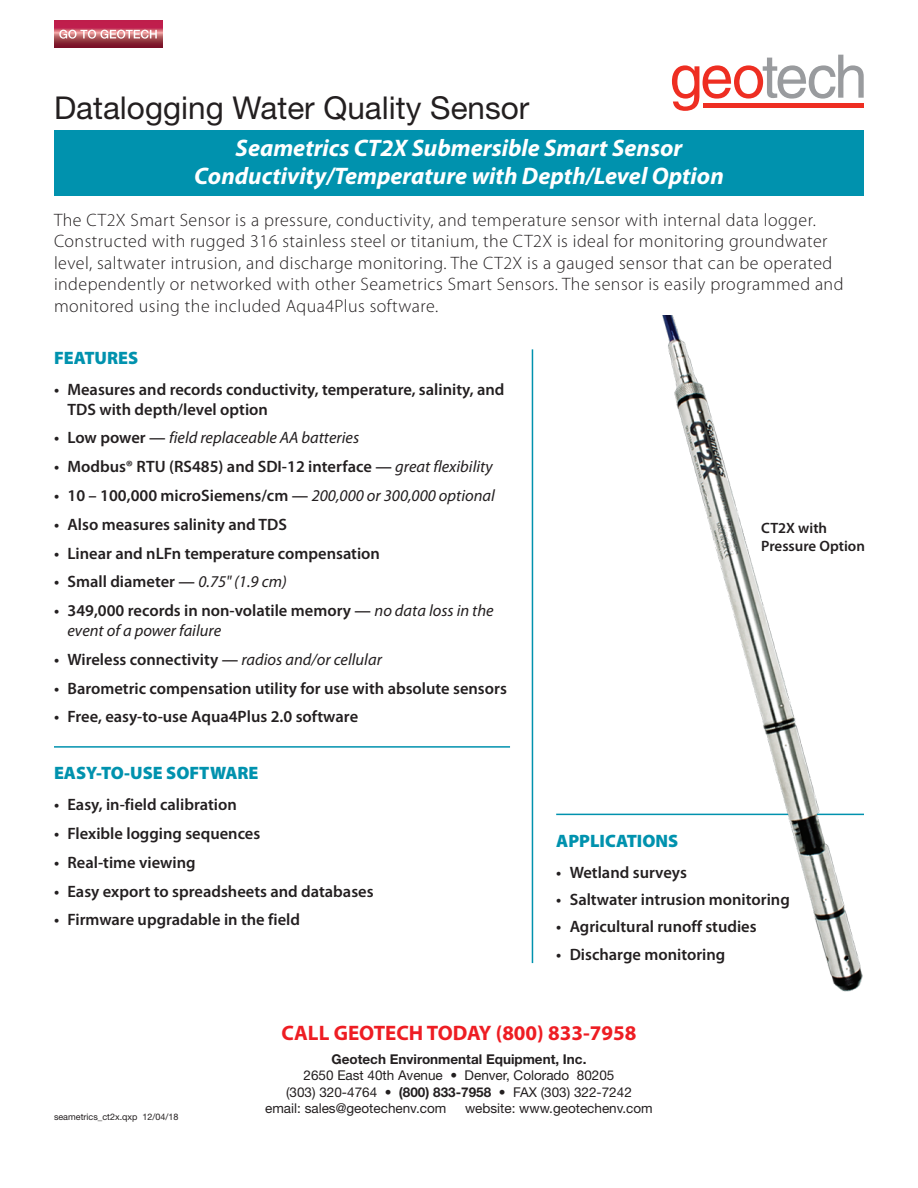
<style>
.page{position:relative;width:918px;height:1188px;background:#fff}
.page>*{position:absolute;margin:0;border:0;box-sizing:border-box;transform-origin:0 0}
.t1{font:31.5px "Helvetica Neue";color:#231f20}
.t2{font:italic 700 24px/28.8px "Myriad Pro";color:#fff;text-align:center}
.t3{font:700 21px "Myriad Pro";color:#ee1d23}
.t4{font:300 18px/21.6px "Myriad Pro";letter-spacing:.025em;color:#231f20}
.t5{font:900 18px "Myriad Pro";color:#0092ae}
.t6{font:600 16.5px/19.8px "Myriad Pro";color:#231f20}
.t7{font:italic 16.5px "Myriad Pro";color:#231f20}
.t8{font:600 15px/18px "Myriad Pro";color:#231f20}
.t9{font:13.5px "Helvetica Neue";color:#231f20}
.t10{font:700 13.5px "Helvetica Neue";color:#231f20}
.t11{font:9px "Helvetica Neue";color:#231f20}
.s1{font-weight:600;font-style:normal}
.s2{font-weight:400;font-style:italic}
.s3{font-weight:700}
</style>
<div class="page">
<hr style="left:54px;top:746px;width:456px;height:2px;background:#0092ae">
<hr style="left:556px;top:814px;width:308px;height:1px;background:#0092ae">
<hr style="left:532px;top:349px;width:1px;height:614px;background:#0092ae">
<svg style="left:672px;top:55px;width:192px;height:56px"></svg>
<div style="left:703px;top:103px;width:161px;height:5px;background:#ee2e22"></div>
<div style="left:54px;top:130px;width:810px;height:66px;background:#0092ae"></div>
<svg style="left:54px;top:21px;width:108px;height:27px;background:#a52845"></svg>
<svg style="left:59px;top:30px;width:98px;height:9px"></svg>
<img style="left:650px;top:315px;width:214px;height:677px">
<div style="left:760px;top:520px;width:117px;height:42px;background:#fff"></div>
<p class="t1" style="left:54px;top:96px;width:477px">Datalogging Water Quality Sensor</p>
<p class="t2" style="left:194px;top:133px;width:531px">Seametrics CT2X Submersible Smart Sensor<br>Conductivity/Temperature with Depth/Level Option</p>
<p class="t4" style="left:54px;top:211px;width:791px">The CT2X Smart Sensor is a pressure, conductivity, and temperature sensor with internal data logger.<br>Constructed with rugged 316 stainless steel or titanium, the CT2X is ideal for monitoring groundwater level, saltwater intrusion, and discharge monitoring. The CT2X is a gauged sensor that can be operated independently or networked with other Seametrics Smart Sensors. The sensor is easily programmed and monitored using the included Aqua4Plus software.</p>
<p class="t5" style="left:54px;top:347px;width:86px">FEATURES</p>
<p class="t6" style="left:68px;top:381px;width:439px;text-indent:-14px">• Measures and records conductivity, temperature, salinity, and<br>TDS with depth/level option</p>
<p class="t7" style="left:54px;top:432px;width:307px"><span class="s1">• Low power —</span> field replaceable AA batteries</p>
<p class="t6" style="left:54px;top:458px;width:440px">• Modbus® RTU (RS485) and SDI-12 interface — <span class="s2">great flexibility</span></p>
<p class="t6" style="left:54px;top:487px;width:442px">• 10 – 100,000 microSiemens/cm — <span class="s2">200,000 or 300,000 optional</span></p>
<p class="t6" style="left:54px;top:516px;width:235px">• Also measures salinity and TDS</p>
<p class="t6" style="left:54px;top:544px;width:328px">• Linear and nLFn temperature compensation</p>
<p class="t6" style="left:54px;top:573px;width:234px">• Small diameter — <span class="s2">0.75" (1.9 cm)</span></p>
<p class="t6" style="left:68px;top:602px;width:428px;text-indent:-14px">• 349,000 records in non-volatile memory — <span class="s2">no data loss in the event of a power failure</span></p>
<p class="t6" style="left:54px;top:651px;width:329px">• Wireless connectivity — <span class="s2">radios and/or cellular</span></p>
<p class="t6" style="left:54px;top:679px;width:454px">• Barometric compensation utility for use with absolute sensors</p>
<p class="t6" style="left:54px;top:708px;width:306px">• Free, easy-to-use Aqua4Plus 2.0 software</p>
<p class="t5" style="left:54px;top:763px;width:206px">EASY-TO-USE SOFTWARE</p>
<p class="t6" style="left:54px;top:796px;width:184px">• Easy, in-field calibration</p>
<p class="t6" style="left:54px;top:825px;width:208px">• Flexible logging sequences</p>
<p class="t6" style="left:54px;top:854px;width:143px">• Real-time viewing</p>
<p class="t6" style="left:54px;top:883px;width:321px">• Easy export to spreadsheets and databases</p>
<p class="t6" style="left:54px;top:911px;width:248px">• Firmware upgradable in the field</p>
<p class="t8" style="left:761px;top:520px;width:105px">CT2X with<br>Pressure Option</p>
<p class="t5" style="left:556px;top:830px;width:124px">APPLICATIONS</p>
<p class="t6" style="left:556px;top:864px;width:132px">• Wetland surveys</p>
<p class="t6" style="left:556px;top:891px;width:235px">• Saltwater intrusion monitoring</p>
<p class="t6" style="left:556px;top:918px;width:202px">• Agricultural runoff studies</p>
<p class="t6" style="left:556px;top:946px;width:171px">• Discharge monitoring</p>
<p class="t11" style="left:54px;top:1114px;width:126px">seametrics_ct2x.qxp 12/04/18</p>
<p class="t3" style="left:282px;top:1020px;width:356px">CALL GEOTECH TODAY (800) 833-7958</p>
<p class="t10" style="left:332px;top:1055px;width:256px">Geotech Environmental Equipment, Inc.</p>
<p class="t9" style="left:304px;top:1071px;width:312px">2650 East 40th Avenue • Denver, Colorado 80205</p>
<p class="t9" style="left:286px;top:1087px;width:347px">(303) 320-4764 • <span class="s3">(800) 833-7958</span> • FAX (303) 322-7242</p>
<p class="t9" style="left:265px;top:1103px;width:183px">email: sales@geotechenv.com</p>
<p class="t9" style="left:465px;top:1103px;width:189px">website: www.geotechenv.com</p>
</div>
